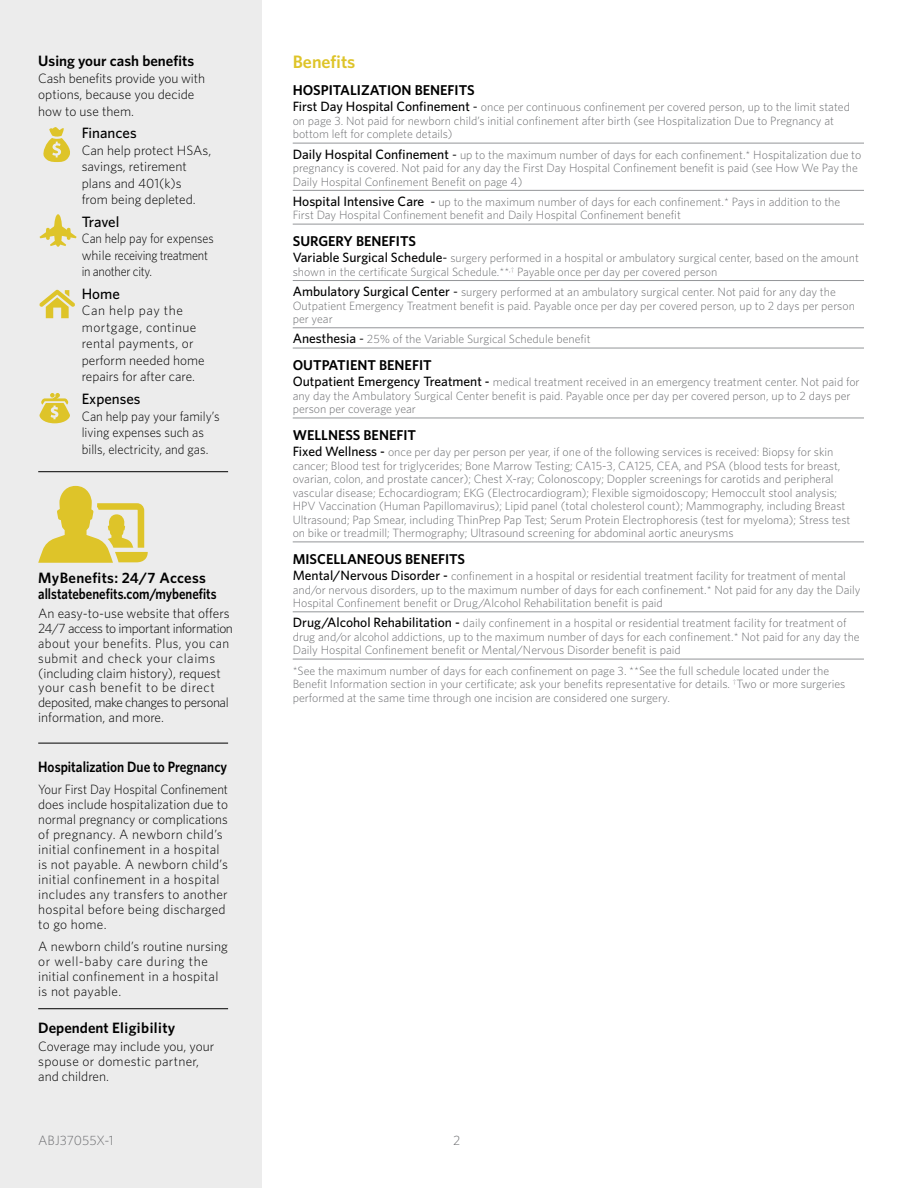
<style>
.page{position:relative;width:918px;height:1188px;background:#fff}
.page>*{position:absolute;margin:0;border:0;box-sizing:border-box;transform-origin:0 0}
.t1{font:600 18px "Whitney";color:#dec429}
.t2{font:600 15px/15.8px "Whitney";color:#000}
.t3{font:600 15px "Whitney";color:#000;scale:.89 1}
.t4{font:500 15px "Whitney";color:#000}
.t5{font:600 15px "Whitney";letter-spacing:.025em;color:#000}
.t6{font:600 14.25px "Whitney";color:#000}
.t7{font:300 13.5px/15px "Whitney";color:#000}
.t8{font:300 13.5px/15px "Whitney";letter-spacing:.02em;color:#000;scale:.94 1}
.t9{font:300 13.5px/16.5px "Whitney";letter-spacing:.02em;color:#000}
.t10{font:300 13.5px/16.5px "Whitney";color:#000;scale:.95 1}
.t11{font:300 13.5px/16.5px "Whitney";letter-spacing:-.02em;color:#000;scale:.91 1}
.t12{font:300 13.5px "Whitney";color:#6d6e71}
.t13{font:300 12px/13.5px "Whitney";color:#6d6e71}
.s1{font-weight:500;font-size:13.5px;color:#000}
.s2{font-weight:400;font-size:13.5px;color:#000}
</style>
<div class="page">
<div style="left:0;top:0;width:262px;height:1188px;background:#ececec"></div>
<svg style="left:43px;top:127px;width:27px;height:35px"></svg>
<div style="left:54px;top:214px;width:8px;height:33px;background:#dec429;border-radius:50%"></div>
<svg style="left:39px;top:224px;width:38px;height:22px"></svg>
<svg style="left:39px;top:290px;width:36px;height:28px"></svg>
<svg style="left:39px;top:393px;width:31px;height:30px"></svg>
<svg style="left:38px;top:486px;width:110px;height:77px"></svg>
<hr style="left:38px;top:471px;width:190px;height:1px;background:#000">
<hr style="left:38px;top:743px;width:190px;height:1px;background:#000">
<hr style="left:293px;top:143px;width:571px;height:1px;background:#939598">
<hr style="left:293px;top:190px;width:571px;height:1px;background:#939598">
<hr style="left:293px;top:224px;width:571px;height:1px;background:#939598">
<hr style="left:293px;top:280px;width:571px;height:1px;background:#939598">
<hr style="left:293px;top:328px;width:571px;height:1px;background:#939598">
<hr style="left:293px;top:348px;width:571px;height:1px;background:#939598">
<hr style="left:293px;top:418px;width:571px;height:1px;background:#939598">
<hr style="left:293px;top:542px;width:571px;height:1px;background:#939598">
<hr style="left:293px;top:612px;width:571px;height:1px;background:#939598">
<hr style="left:293px;top:659px;width:571px;height:1px;background:#939598">
<hr style="left:38px;top:1008px;width:190px;height:1px;background:#000">
<p class="t2" style="left:38px;top:53px;width:157px">Using your cash benefits</p>
<p class="t7" style="left:38px;top:69px;width:168px;line-height:16.5px">Cash benefits provide you with options, because you decide how to use them.</p>
<p class="t4" style="left:82px;top:123px;width:56px">Finances</p>
<p class="t7" style="left:82px;top:141px;width:131px;line-height:16.5px">Can help protect HSAs, savings, retirement plans and 401(k)s<br>from being depleted.</p>
<p class="t4" style="left:82px;top:212px;width:39px">Travel</p>
<p class="t11" style="left:82px;top:230px;width:147px">Can help pay for expenses while receiving treatment in another city.</p>
<p class="t4" style="left:82px;top:284px;width:40px">Home</p>
<p class="t9" style="left:82px;top:302px;width:124px">Can help pay the mortgage, continue rental payments, or perform needed home repairs for after care.</p>
<p class="t4" style="left:82px;top:389px;width:60px">Expenses</p>
<p class="t10" style="left:82px;top:407px;width:147px">Can help pay your family’s living expenses such as bills, electricity, and gas.</p>
<p class="t2" style="left:38px;top:570px;width:180px">MyBenefits: 24/7 Access allstatebenefits.com/mybenefits</p>
<p class="t7" style="left:38px;top:605px;width:196px">An easy-to-use website that offers<br>24/7 access to important information about your benefits. Plus, you can submit and check your claims (including claim history), request your cash benefit to be direct deposited, make changes to personal information, and more.</p>
<p class="t3" style="left:38px;top:757px;width:214px">Hospitalization Due to Pregnancy</p>
<p class="t8" style="left:38px;top:781px;width:204px">Your First Day Hospital Confinement does include hospitalization due to normal pregnancy or complications of pregnancy. A newborn child’s initial confinement in a hospital is not payable. A newborn child’s initial confinement in a hospital includes any transfers to another hospital before being discharged to go home.</p>
<p class="t9" style="left:38px;top:938px;width:191px;line-height:15px">A newborn child’s routine nursing or well-baby care during the initial confinement in a hospital is not payable.</p>
<p class="t5" style="left:38px;top:1017px;width:139px">Dependent Eligibility</p>
<p class="t7" style="left:38px;top:1038px;width:178px">Coverage may include you, your spouse or domestic partner, and children.</p>
<h1 class="t1" style="left:293px;top:50px;width:64px">Benefits</h1>
<p class="t6" style="left:293px;top:81px;width:184px">HOSPITALIZATION BENEFITS</p>
<p class="t13" style="left:293px;top:100px;width:559px"><span class="s1">First Day Hospital Confinement</span> <span class="s2">-</span> once per continuous confinement per covered person, up to the limit stated on page 3. Not paid for newborn child’s initial confinement after birth (see Hospitalization Due to Pregnancy at bottom left for complete details)</p>
<p class="t13" style="left:293px;top:147px;width:570px"><span class="s1">Daily Hospital Confinement</span> <span class="s2">-</span> up to the maximum number of days for each confinement.* Hospitalization due to pregnancy is covered. Not paid for any day the First Day Hospital Confinement benefit is paid (see How We Pay the<br>Daily Hospital Confinement Benefit on page 4)</p>
<p class="t13" style="left:293px;top:195px;width:549px"><span class="s1">Hospital Intensive Care</span> <span class="s2">-</span> up to the maximum number of days for each confinement.* Pays in addition to the<br>First Day Hospital Confinement benefit and Daily Hospital Confinement benefit</p>
<p class="t6" style="left:293px;top:232px;width:125px">SURGERY BENEFITS</p>
<p class="t13" style="left:293px;top:251px;width:568px"><span class="s1">Variable Surgical Schedule</span><span class="s2">-</span> surgery performed in a hospital or ambulatory surgical center, based on the amount shown in the certificate Surgical Schedule.**<sup>,†</sup> Payable once per day per covered person</p>
<p class="t13" style="left:293px;top:285px;width:564px"><span class="s1">Ambulatory Surgical Center</span> <span class="s2">-</span> surgery performed at an ambulatory surgical center. Not paid for any day the<br>Outpatient Emergency Treatment benefit is paid. Payable once per day per covered person, up to 2 days per person per year</p>
<p class="t13" style="left:293px;top:332px;width:299px"><span class="s1">Anesthesia</span> <span class="s2">-</span> 25% of the Variable Surgical Schedule benefit</p>
<p class="t6" style="left:293px;top:356px;width:141px">OUTPATIENT BENEFIT</p>
<p class="t13" style="left:293px;top:375px;width:568px"><span class="s1">Outpatient Emergency Treatment -</span> medical treatment received in an emergency treatment center. Not paid for any day the Ambulatory Surgical Center benefit is paid. Payable once per day per covered person, up to 2 days per person per coverage year</p>
<p class="t6" style="left:293px;top:426px;width:125px">WELLNESS BENEFIT</p>
<p class="t13" style="left:293px;top:445px;width:559px"><span class="s1">Fixed Wellness -</span> once per day per person per year, if one of the following services is received: Biopsy for skin cancer; Blood test for triglycerides; Bone Marrow Testing; CA15-3, CA125, CEA, and PSA (blood tests for breast, ovarian, colon, and prostate cancer); Chest X-ray; Colonoscopy; Doppler screenings for carotids and peripheral vascular disease; Echocardiogram; EKG (Electrocardiogram); Flexible sigmoidoscopy; Hemoccult stool analysis; HPV Vaccination (Human Papillomavirus); Lipid panel (total cholesterol count); Mammography, including Breast Ultrasound; Pap Smear, including ThinPrep Pap Test; Serum Protein Electrophoresis (test for myeloma); Stress test on bike or treadmill; Thermography; Ultrasound screening for abdominal aortic aneurysms</p>
<p class="t6" style="left:293px;top:550px;width:174px">MISCELLANEOUS BENEFITS</p>
<p class="t13" style="left:293px;top:569px;width:569px"><span class="s1">Mental/Nervous Disorder -</span> confinement in a hospital or residential treatment facility for treatment of mental and/or nervous disorders, up to the maximum number of days for each confinement.* Not paid for any day the Daily<br>Hospital Confinement benefit or Drug/Alcohol Rehabilitation benefit is paid</p>
<p class="t13" style="left:293px;top:616px;width:569px"><span class="s1">Drug/Alcohol Rehabilitation -</span> daily confinement in a hospital or residential treatment facility for treatment of drug and/or alcohol addictions, up to the maximum number of days for each confinement.* Not paid for any day the<br>Daily Hospital Confinement benefit or Mental/Nervous Disorder benefit is paid</p>
<p class="t13" style="left:293px;top:663px;width:554px">*See the maximum number of days for each confinement on page 3. **See the full schedule located under the<br>Benefit Information section in your certificate; ask your benefits representative for details. <sup>†</sup>Two or more surgeries performed at the same time through one incision are considered one surgery.</p>
<p class="t12" style="left:38px;top:1131px;width:77px">ABJ37055X-1</p>
<p class="t12" style="left:453px;top:1131px;width:9px">2</p>
</div>
